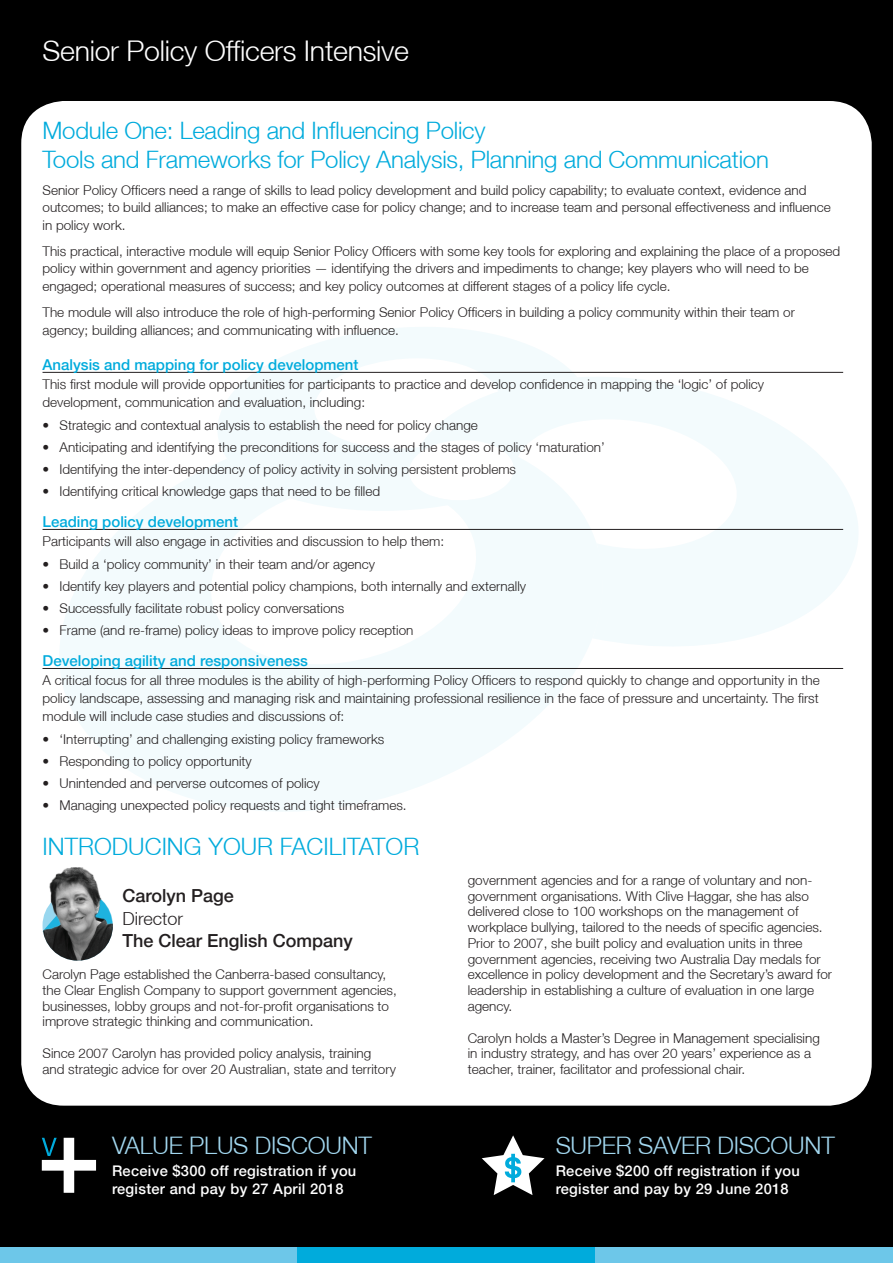
<style>
.page{position:relative;width:893px;height:1263px;background:#000}
.page>*{position:absolute;margin:0;border:0;box-sizing:border-box;transform-origin:0 0}
.t1{font:300 28.5px "Helvetica Neue";letter-spacing:-.01em;color:#fff}
.t2{font:300 24.15px "Helvetica Neue";letter-spacing:-.01em;color:#a2d7ef}
.t3{font:300 24px/28.8px "Helvetica Neue";letter-spacing:-.01em;color:#00abdc}
.t4{font:500 18px "Helvetica Neue";color:#231f20}
.t5{font:300 18px "Helvetica Neue";color:#231f20}
.t6{font:500 15px "Helvetica Neue";color:#00abdc}
.t7{font:500 14.7px/18.1px "Helvetica Neue";letter-spacing:.02em;color:#fff}
.t8{font:300 13.5px/15.8px "Helvetica Neue";color:#231f20}
</style>
<div class="page">
<div style="left:21px;top:101px;width:851px;height:1005px;background:#fff;border-radius:43px"></div>
<svg style="left:189px;top:327px;width:376px;height:118px"></svg>
<svg style="left:51px;top:445px;width:528px;height:366px;fill:#f3fbfd"></svg>
<svg style="left:419px;top:366px;width:453px;height:298px;fill:#f3fbfd"></svg>
<div style="left:0;top:1247px;width:298px;height:16px;background:#6dc7e9"></div>
<div style="left:298px;top:1247px;width:297px;height:16px;background:#00abdc"></div>
<div style="left:595px;top:1247px;width:298px;height:16px;background:#6dc7e9"></div>
<hr style="left:43px;top:372px;width:800px;height:1px;background:#231f20">
<hr style="left:43px;top:529px;width:800px;height:1px;background:#231f20">
<hr style="left:43px;top:668px;width:800px;height:1px;background:#231f20">
<svg style="left:42px;top:1138px;width:54px;height:55px"></svg>
<svg style="left:482px;top:1135px;width:62px;height:60px"></svg>
<img style="left:43px;top:867px;width:70px;height:94px">
<h1 class="t1" style="left:43px;top:33px;width:368px">Senior Policy Officers Intensive</h1>
<h3 class="t3" style="left:43px;top:116px;width:728px">Module One: Leading and Influencing Policy<br>Tools and Frameworks for Policy Analysis, Planning and Communication</h3>
<p class="t8" style="left:43px;top:181px;width:790px;line-height:17.5px">Senior Policy Officers need a range of skills to lead policy development and build policy capability; to evaluate context, evidence and outcomes; to build alliances; to make an effective case for policy change; and to increase team and personal effectiveness and influence in policy work.</p>
<p class="t8" style="left:43px;top:242px;width:799px;line-height:17.5px">This practical, interactive module will equip Senior Policy Officers with some key tools for exploring and explaining the place of a proposed policy within government and agency priorities — identifying the drivers and impediments to change; key players who will need to be engaged; operational measures of success; and key policy outcomes at different stages of a policy life cycle.</p>
<p class="t8" style="left:43px;top:303px;width:754px;line-height:17.5px">The module will also introduce the role of high-performing Senior Policy Officers in building a policy community within their team or agency; building alliances; and communicating with influence.</p>
<p class="t6" style="left:43px;top:356px;width:317px">Analysis and mapping for policy development</p>
<p class="t8" style="left:43px;top:375px;width:723px;line-height:18px">This first module will provide opportunities for participants to practice and develop confidence in mapping the ‘logic’ of policy development, communication and evaluation, including:</p>
<p class="t8" style="left:43px;top:417px;width:437px">• Strategic and contextual analysis to establish the need for policy change</p>
<p class="t8" style="left:43px;top:439px;width:564px">• Anticipating and identifying the preconditions for success and the stages of policy ‘maturation’</p>
<p class="t8" style="left:43px;top:461px;width:475px">• Identifying the inter-dependency of policy activity in solving persistent problems</p>
<p class="t8" style="left:43px;top:483px;width:339px">• Identifying critical knowledge gaps that need to be filled</p>
<p class="t6" style="left:43px;top:513px;width:197px">Leading policy development</p>
<p class="t8" style="left:43px;top:533px;width:403px">Participants will also engage in activities and discussion to help them:</p>
<p class="t8" style="left:43px;top:556px;width:334px">• Build a ‘policy community’ in their team and/or agency</p>
<p class="t8" style="left:43px;top:578px;width:485px">• Identify key players and potential policy champions, both internally and externally</p>
<p class="t8" style="left:43px;top:600px;width:303px">• Successfully facilitate robust policy conversations</p>
<p class="t8" style="left:43px;top:622px;width:372px">• Frame (and re-frame) policy ideas to improve policy reception</p>
<p class="t6" style="left:43px;top:652px;width:267px">Developing agility and responsiveness</p>
<p class="t8" style="left:43px;top:671px;width:779px;line-height:18px;text-align:justify">A critical focus for all three modules is the ability of high-performing Policy Officers to respond quickly to change and opportunity in the policy landscape, assessing and managing risk and maintaining professional resilience in the face of pressure and uncertainty. The first module will include case studies and discussions of:</p>
<p class="t8" style="left:43px;top:731px;width:343px">• ‘Interrupting’ and challenging existing policy frameworks</p>
<p class="t8" style="left:43px;top:753px;width:211px">• Responding to policy opportunity</p>
<p class="t8" style="left:43px;top:775px;width:279px">• Unintended and perverse outcomes of policy</p>
<p class="t8" style="left:43px;top:797px;width:366px">• Managing unexpected policy requests and tight timeframes.</p>
<h3 class="t3" style="left:43px;top:831px;width:378px">INTRODUCING YOUR FACILITATOR</h3>
<h3 class="t4" style="left:122px;top:885px;width:113px">Carolyn Page</h3>
<h3 class="t5" style="left:122px;top:907px;width:62px">Director</h3>
<h3 class="t4" style="left:122px;top:930px;width:232px">The Clear English Company</h3>
<p class="t8" style="left:43px;top:966px;width:356px">Carolyn Page established the Canberra-based consultancy, the Clear English Company to support government agencies, businesses, lobby groups and not-for-profit organisations to improve strategic thinking and communication.</p>
<p class="t8" style="left:43px;top:1045px;width:355px">Since 2007 Carolyn has provided policy analysis, training and strategic advice for over 20 Australian, state and territory</p>
<h2 class="t2" style="left:112px;top:1130px;width:261px">VALUE PLUS DISCOUNT</h2>
<p class="t7" style="left:112px;top:1162px;width:246px">Receive $300 off registration if you register and pay by 27 April 2018</p>
<p class="t8" style="left:468px;top:872px;width:366px">government agencies and for a range of voluntary and non&shy;government organisations. With Clive Haggar, she has also delivered close to 100 workshops on the management of workplace bullying, tailored to the needs of specific agencies.<br>Prior to 2007, she built policy and evaluation units in three government agencies, receiving two Australia Day medals for excellence in policy development and the Secretary’s award for leadership in establishing a culture of evaluation in one large agency.</p>
<p class="t8" style="left:468px;top:1029px;width:354px">Carolyn holds a Master’s Degree in Management specialising in industry strategy, and has over 20 years’ experience as a teacher, trainer, facilitator and professional chair.</p>
<h2 class="t2" style="left:556px;top:1130px;width:281px">SUPER SAVER DISCOUNT</h2>
<p class="t7" style="left:556px;top:1162px;width:246px">Receive $200 off registration if you register and pay by 29 June 2018</p>
</div>
